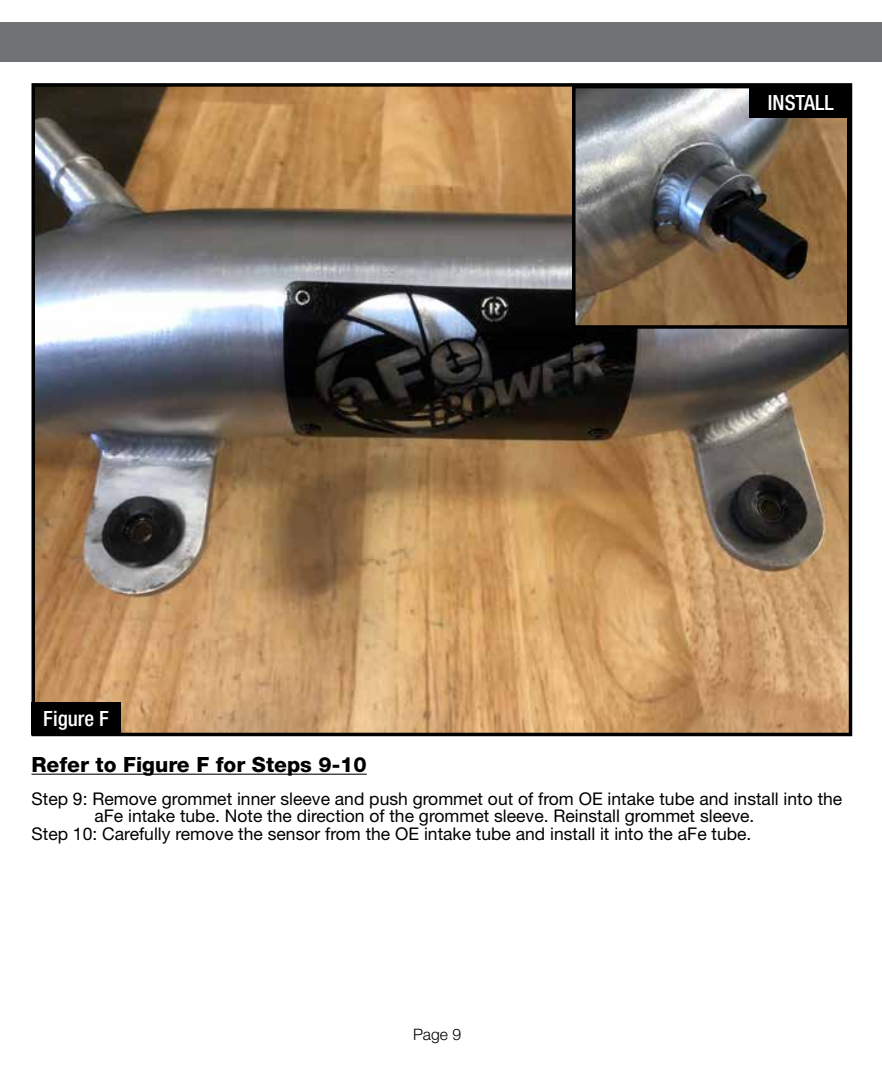
<style>
.page{position:relative;width:882px;height:1071px;background:#fff}
.page>*{position:absolute;margin:0;border:0;box-sizing:border-box;transform-origin:0 0}
.t1{font:800 21px "Helvetica Neue";color:#000}
.t2{font:500 condensed 21px "Helvetica Neue";color:#fff}
.t3{font:17.5px "Helvetica Neue";color:#000}
.t4{font:300 15.75px "Helvetica Neue";color:#000}
</style>
<div class="page">
<div style="left:0;top:23px;width:882px;height:39px;background:#717275"></div>
<img style="left:37px;top:88px;width:810px;height:643px">
<div style="left:32px;top:83px;width:820px;height:653px;border:4px solid #000"></div>
<hr style="left:32px;top:774px;width:335px;height:1px;background:#000">
<div style="left:32px;top:702px;width:89px;height:32px;background:#000"></div>
<img style="left:577px;top:90px;width:268px;height:234px">
<div style="left:572px;top:85px;width:278px;height:244px;border:4px solid #000"></div>
<div style="left:749px;top:85px;width:103px;height:33px;background:#000"></div>
<p class="t2" style="left:43px;top:706px;width:67px">Figure F</p>
<p class="t2" style="left:768px;top:90px;width:67px">INSTALL</p>
<p class="t1" style="left:32px;top:752px;width:337px">Refer to Figure F for Steps 9-10</p>
<p class="t3" style="left:32px;top:788px;width:812px">Step 9: Remove grommet inner sleeve and push grommet out of from OE intake tube and install into the</p>
<p class="t3" style="left:94px;top:806px;width:661px">aFe intake tube. Note the direction of the grommet sleeve. Reinstall grommet sleeve.</p>
<p class="t3" style="left:32px;top:823px;width:721px">Step 10: Carefully remove the sensor from the OE intake tube and install it into the aFe tube.</p>
<p class="t4" style="left:413px;top:1024px;width:50px">Page 9</p>
</div>
